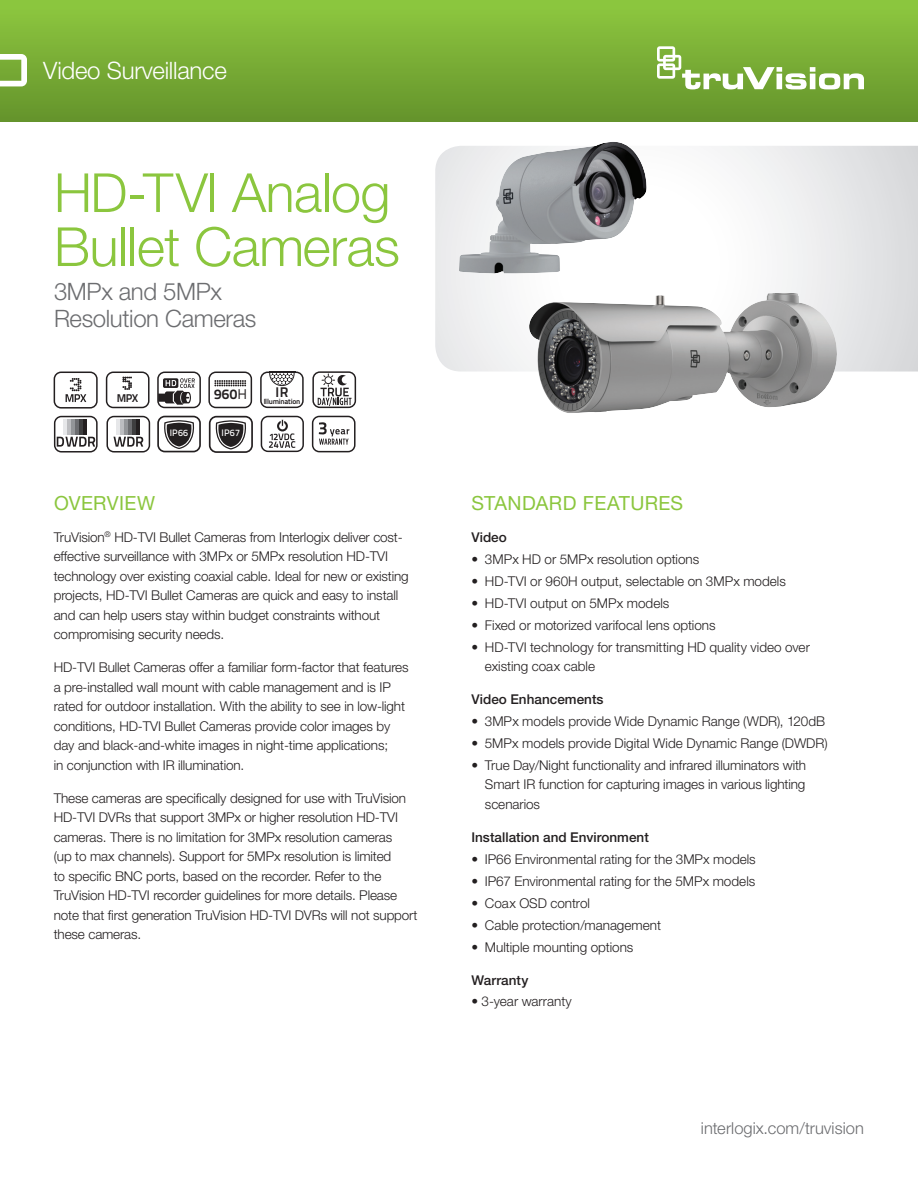
<style>
.page{position:relative;width:918px;height:1188px;background:#fff}
.page>*{position:absolute;margin:0;border:0;box-sizing:border-box;transform-origin:0 0}
.t1{font:300 54px/54px "Helvetica Neue LT Pro";letter-spacing:-.01em;color:#8bc63e}
.t2{font:300 24px/27px "Helvetica Neue LT Pro";letter-spacing:-.015em;color:#6c6d70}
.t3{font:300 24px "Helvetica Neue LT Pro";letter-spacing:-.01em;color:#fff}
.t4{font:19.5px "Helvetica Neue LT Pro";letter-spacing:.015em;color:#8bc63e}
.t5{font:300 16.5px "Helvetica Neue LT Std";letter-spacing:.005em;color:#6c6d70}
.t6{font:700 14.1px "Titillium Text 22 L";color:#231f20}
.t7{font:300 13.5px/19.5px "Helvetica Neue LT Pro";letter-spacing:-.01em;color:#231f20}
.t8{font:500 13.5px "Helvetica Neue LT Pro";letter-spacing:.005em;color:#231f20}
.t9{font:700 11.25px "Titillium Text 22 L";color:#231f20}
.t10{font:500 9.3px "Titillium Text 22 L";letter-spacing:.025em;color:#fff}
.t11{font:700 7.5px "Titillium Text 22 L";letter-spacing:-.03em;color:#231f20}
.s1{font-weight:400}
</style>
<div class="page">
<svg style="left:435px;top:146px;width:483px;height:226px"></svg>
<div style="left:0;top:0;width:918px;height:122px;background:linear-gradient(to bottom,#8ec840,#65942c)"></div>
<svg style="left:0;top:54px;width:27px;height:32px"></svg>
<svg style="left:657px;top:46px;width:207px;height:43px"></svg>
<img style="left:459px;top:142px;width:188px;height:132px">
<img style="left:529px;top:293px;width:308px;height:120px">
<svg style="left:312px;top:371px;width:44px;height:37px"></svg>
<svg style="left:312px;top:416px;width:44px;height:36px"></svg>
<svg style="left:157px;top:416px;width:44px;height:36px"></svg>
<svg style="left:54px;top:372px;width:44px;height:37px"></svg>
<svg style="left:157px;top:372px;width:44px;height:36px"></svg>
<svg style="left:208px;top:372px;width:44px;height:36px"></svg>
<svg style="left:260px;top:372px;width:44px;height:36px"></svg>
<svg style="left:106px;top:416px;width:44px;height:37px"></svg>
<hr style="left:116px;top:420px;width:3px;height:15px;background:#e6e7e9">
<hr style="left:120px;top:420px;width:3px;height:15px;background:#bcbdc0">
<hr style="left:124px;top:420px;width:3px;height:15px;background:#939598">
<hr style="left:128px;top:420px;width:3px;height:15px;background:#6c6d70">
<hr style="left:132px;top:420px;width:3px;height:15px;background:#3e3e3f">
<hr style="left:136px;top:420px;width:3px;height:15px;background:#231f20">
<svg style="left:261px;top:416px;width:43px;height:36px"></svg>
<svg style="left:106px;top:372px;width:44px;height:36px"></svg>
<svg style="left:54px;top:416px;width:44px;height:37px"></svg>
<hr style="left:64px;top:420px;width:3px;height:15px;background:#e6e7e9">
<hr style="left:68px;top:420px;width:3px;height:15px;background:#bcbdc0">
<hr style="left:72px;top:420px;width:3px;height:15px;background:#939598">
<hr style="left:75px;top:420px;width:4px;height:15px;background:#6c6d70">
<hr style="left:79px;top:420px;width:4px;height:15px;background:#3e3e3f">
<hr style="left:83px;top:420px;width:4px;height:15px;background:#231f20">
<svg style="left:209px;top:416px;width:44px;height:37px"></svg>
<h2 class="t3" style="left:43px;top:62px;width:185px">Video Surveillance</h2>
<h1 class="t1" style="left:54px;top:171px;width:347px">HD-TVI Analog<br>Bullet Cameras</h1>
<h2 class="t2" style="left:54px;top:280px;width:204px">3MPx and 5MPx<br>Resolution Cameras</h2>
<p class="t6" style="left:214px;top:383px;width:35px">960<span class="s1">H</span></p>
<p class="t6" style="left:276px;top:381px;width:14px">IR</p>
<p class="t9" style="left:117px;top:389px;width:23px">MPX</p>
<p class="t11" style="left:264px;top:395px;width:38px">Illumination</p>
<p class="t10" style="left:221px;top:426px;width:20px">IP67</p>
<p class="t10" style="left:170px;top:426px;width:20px">IP66</p>
<h3 class="t4" style="left:54px;top:496px;width:103px">OVERVIEW</h3>
<p class="t7" style="left:54px;top:529px;width:356px">TruVision<sup>®</sup> HD-TVI Bullet Cameras from Interlogix deliver cost&shy;effective surveillance with 3MPx or 5MPx resolution HD-TVI technology over existing coaxial cable. Ideal for new or existing projects, HD-TVI Bullet Cameras are quick and easy to install and can help users stay within budget constraints without compromising security needs.</p>
<p class="t7" style="left:54px;top:659px;width:356px">HD-TVI Bullet Cameras offer a familiar form-factor that features a pre-installed wall mount with cable management and is IP rated for outdoor installation. With the ability to see in low-light conditions, HD-TVI Bullet Cameras provide color images by day and black-and-white images in night-time applications;<br>in conjunction with IR illumination.</p>
<p class="t7" style="left:54px;top:790px;width:365px">These cameras are specifically designed for use with TruVision HD-TVI DVRs that support 3MPx or higher resolution HD-TVI cameras. There is no limitation for 3MPx resolution cameras<br>(up to max channels). Support for 5MPx resolution is limited<br>to specific BNC ports, based on the recorder. Refer to the TruVision HD-TVI recorder guidelines for more details. Please note that first generation TruVision HD-TVI DVRs will not support these cameras.</p>
<h3 class="t4" style="left:471px;top:496px;width:213px">STANDARD FEATURES</h3>
<p class="t8" style="left:471px;top:532px;width:37px">Video</p>
<p class="t7" style="left:471px;top:551px;width:229px">• 3MPx HD or 5MPx resolution options</p>
<p class="t7" style="left:471px;top:573px;width:316px">• HD-TVI or 960H output, selectable on 3MPx models</p>
<p class="t7" style="left:471px;top:595px;width:200px">• HD-TVI output on 5MPx models</p>
<p class="t7" style="left:471px;top:616px;width:246px">• Fixed or motorized varifocal lens options</p>
<p class="t7" style="left:485px;top:638px;width:327px;text-indent:-14px">• HD-TVI technology for transmitting HD quality video over existing coax cable</p>
<p class="t8" style="left:471px;top:694px;width:134px">Video Enhancements</p>
<p class="t7" style="left:471px;top:713px;width:355px">• 3MPx models provide Wide Dynamic Range (WDR), 120dB</p>
<p class="t7" style="left:471px;top:735px;width:358px">• 5MPx models provide Digital Wide Dynamic Range (DWDR)</p>
<p class="t7" style="left:485px;top:757px;width:323px;text-align:justify;text-indent:-14px">• True Day/Night functionality and infrared illuminators with Smart IR function for capturing images in various lighting scenarios</p>
<p class="t8" style="left:471px;top:832px;width:179px">Installation and Environment</p>
<p class="t7" style="left:471px;top:851px;width:286px">• IP66 Environmental rating for the 3MPx models</p>
<p class="t7" style="left:471px;top:873px;width:285px">• IP67 Environmental rating for the 5MPx models</p>
<p class="t7" style="left:471px;top:895px;width:120px">• Coax OSD control</p>
<p class="t7" style="left:471px;top:916px;width:191px">• Cable protection/management</p>
<p class="t7" style="left:471px;top:938px;width:163px">• Multiple mounting options</p>
<p class="t8" style="left:471px;top:975px;width:59px">Warranty</p>
<p class="t7" style="left:471px;top:993px;width:102px">• 3-year warranty</p>
<p class="t5" style="left:701px;top:1122px;width:164px">interlogix.com/truvision</p>
</div>
